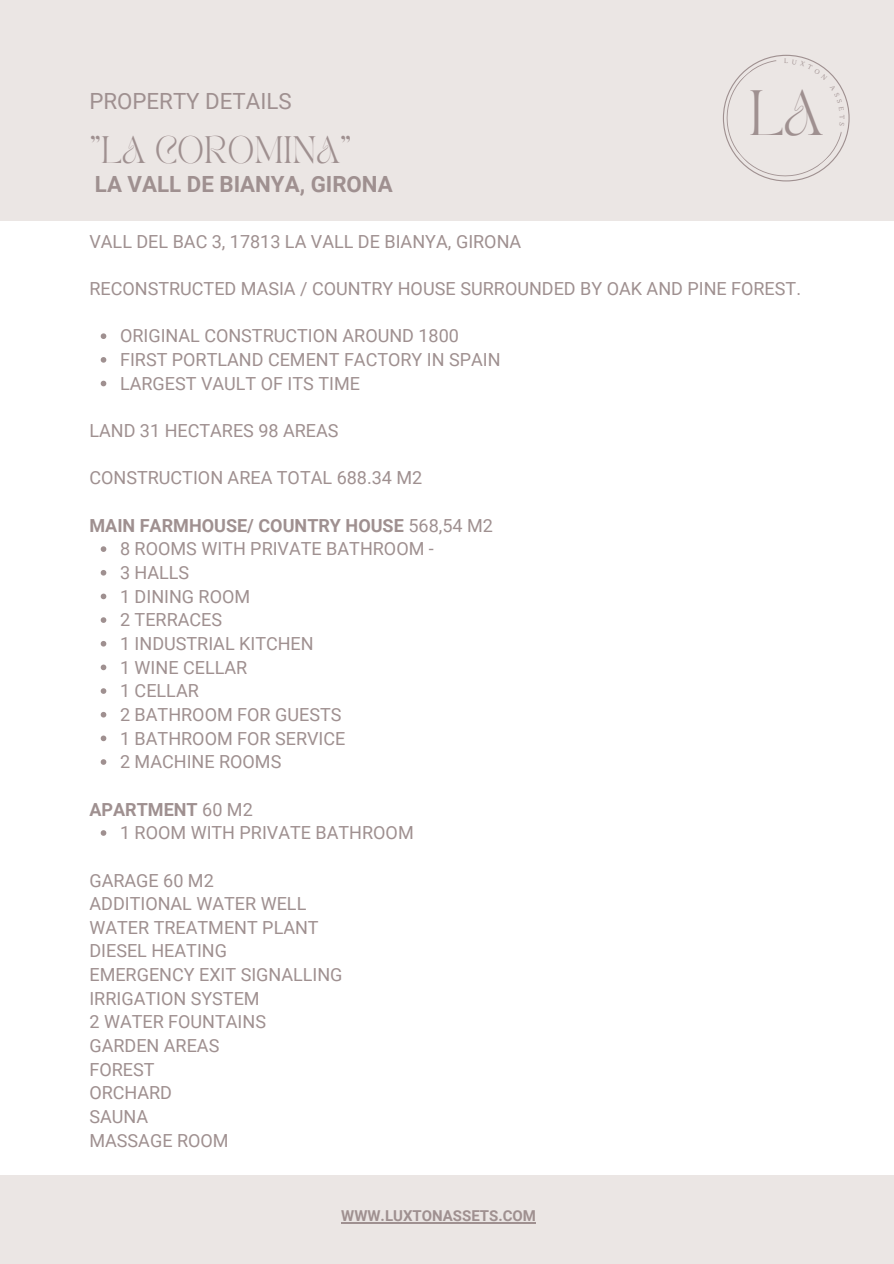
<style>
.page{position:relative;width:894px;height:1264px;background:#fff}
.page>*{position:absolute;margin:0;border:0;box-sizing:border-box;transform-origin:0 0}
.t1{font:44.7px "TAN PEARL Regular";color:#9f9090}
.t2{font:26.85px "TAN PEARL Regular";color:#9f9090}
.t3{font:700 22.35px "Roboto";color:#9f9090}
.t4{font:22.35px "Roboto";color:#9f9090}
.t5{font:18px/23.7px "Roboto";color:#9f9090}
.t6{font:700 18px "Roboto";color:#9f9090}
.t7{font:700 15px "Roboto";color:#9f9090}
.s1{font-weight:400}
</style>
<div class="page">
<div style="left:0;top:0;width:893px;height:221px;background:#ebe6e4"></div>
<div style="left:0;top:1174px;width:893px;height:89px;background:#ebe6e4"></div>
<svg style="left:101px;top:333px;width:5px;height:6px"></svg>
<svg style="left:101px;top:357px;width:5px;height:6px"></svg>
<svg style="left:101px;top:381px;width:5px;height:5px"></svg>
<svg style="left:101px;top:546px;width:5px;height:6px"></svg>
<svg style="left:101px;top:570px;width:5px;height:5px"></svg>
<svg style="left:101px;top:593px;width:5px;height:6px"></svg>
<svg style="left:101px;top:617px;width:5px;height:6px"></svg>
<svg style="left:101px;top:641px;width:5px;height:5px"></svg>
<svg style="left:101px;top:664px;width:5px;height:6px"></svg>
<svg style="left:101px;top:688px;width:5px;height:6px"></svg>
<svg style="left:101px;top:712px;width:5px;height:5px"></svg>
<svg style="left:101px;top:735px;width:5px;height:6px"></svg>
<svg style="left:101px;top:759px;width:5px;height:5px"></svg>
<svg style="left:101px;top:830px;width:5px;height:5px"></svg>
<hr style="left:341px;top:1221px;width:195px;height:2px;background:#9f9090">
<svg style="left:722px;top:54px;width:127px;height:128px"></svg>
<p class="t4" style="left:89px;top:88px;width:204px">PROPERTY DETAILS</p>
<h2 class="t2" style="left:89px;top:135px;width:264px">"LA COROMINA"</h2>
<p class="t3" style="left:95px;top:171px;width:299px">LA VALL DE BIANYA, GIRONA</p>
<h1 class="t1" style="left:749px;top:90px;width:75px">LA</h1>
<p class="t5" style="left:89px;top:230px;width:433px">VALL DEL BAC 3, 17813 LA VALL DE BIANYA, GIRONA</p>
<p class="t5" style="left:89px;top:277px;width:713px">RECONSTRUCTED MASIA / COUNTRY HOUSE SURROUNDED BY OAK AND PINE FOREST.</p>
<p class="t5" style="left:120px;top:324px;width:382px">ORIGINAL CONSTRUCTION AROUND 1800<br>FIRST PORTLAND CEMENT FACTORY IN SPAIN<br>LARGEST VAULT OF ITS TIME</p>
<p class="t5" style="left:89px;top:419px;width:251px">LAND 31 HECTARES 98 AREAS</p>
<p class="t5" style="left:89px;top:466px;width:334px">CONSTRUCTION AREA TOTAL 688.34 M2</p>
<p class="t6" style="left:89px;top:515px;width:405px">MAIN FARMHOUSE/ COUNTRY HOUSE <span class="s1">568,54 M2</span></p>
<p class="t5" style="left:120px;top:537px;width:315px">8 ROOMS WITH PRIVATE BATHROOM -<br>3 HALLS<br>1 DINING ROOM<br>2 TERRACES<br>1 INDUSTRIAL KITCHEN<br>1 WINE CELLAR<br>1 CELLAR<br>2 BATHROOM FOR GUESTS<br>1 BATHROOM FOR SERVICE<br>2 MACHINE ROOMS</p>
<p class="t6" style="left:89px;top:798px;width:165px">APARTMENT <span class="s1">60 M2</span></p>
<p class="t5" style="left:120px;top:821px;width:295px">1 ROOM WITH PRIVATE BATHROOM</p>
<p class="t5" style="left:89px;top:868px;width:254px">GARAGE 60 M2<br>ADDITIONAL WATER WELL<br>WATER TREATMENT PLANT<br>DIESEL HEATING<br>EMERGENCY EXIT SIGNALLING<br>IRRIGATION SYSTEM<br>2 WATER FOUNTAINS<br>GARDEN AREAS<br>FOREST<br>ORCHARD<br>SAUNA<br>MASSAGE ROOM</p>
<p class="t7" style="left:341px;top:1206px;width:196px">WWW.LUXTONASSETS.COM</p>
</div>
